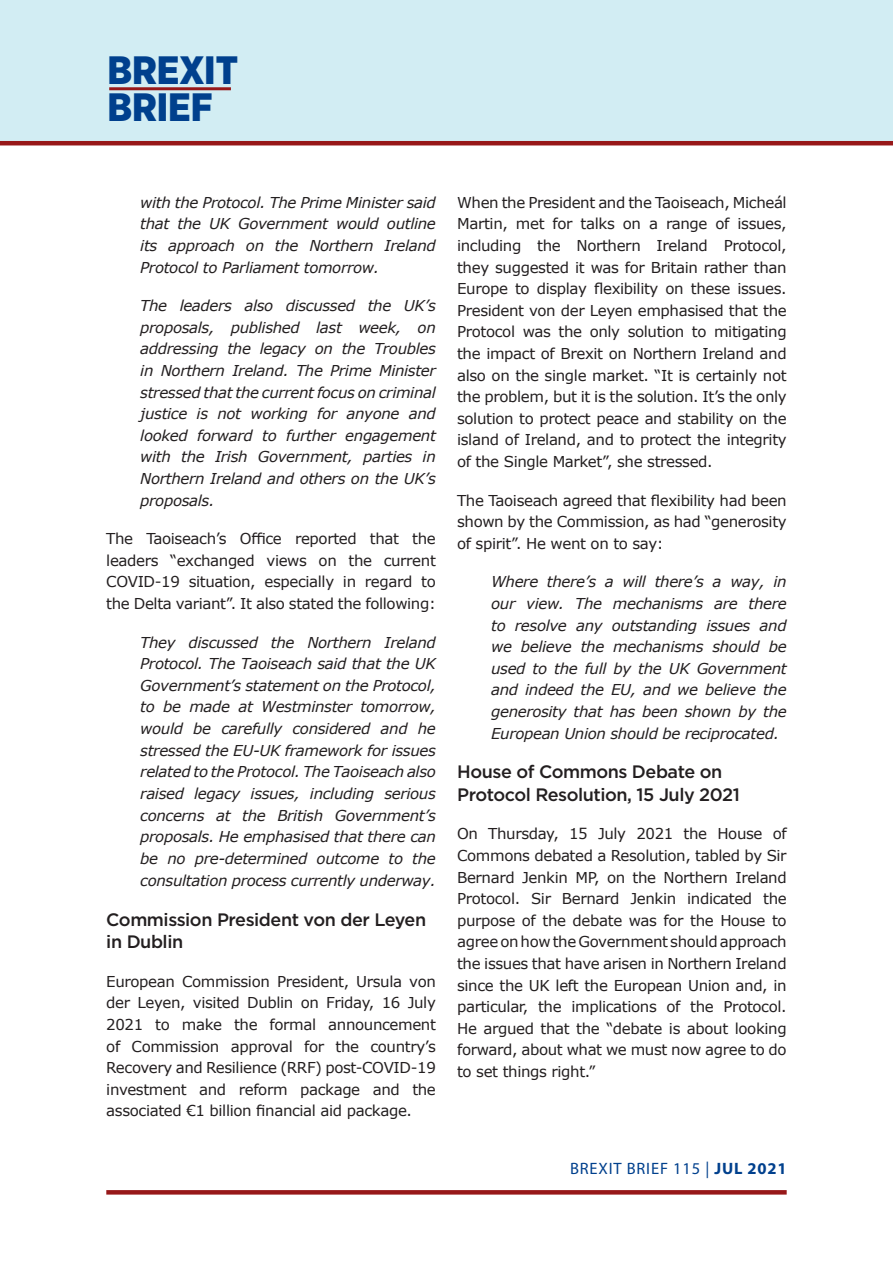
<style>
.page{position:relative;width:893px;height:1263px;background:#fff}
.page>*{position:absolute;margin:0;border:0;box-sizing:border-box;transform-origin:0 0}
.t1{font:900 39.6px/37.5px "Gotham Narrow";color:#00408d}
.t2{font:500 18px/22.5px "Gotham";letter-spacing:-.025em;color:#231f20}
.t3{font:16.5px "Myriad Pro";letter-spacing:.05em;color:#00408d}
.t4{font:15px/21.6px "Verdana";letter-spacing:-.025em;color:#231f20;text-align:justify}
.t5{font:italic 15px/21.6px "Verdana";letter-spacing:-.025em;color:#231f20;text-align:justify}
.s1{font-weight:700}
</style>
<div class="page">
<div style="left:0;top:0;width:893px;height:142px;background:#d2edf3"></div>
<hr style="left:0;top:141px;width:893px;height:4px;background:#971819">
<hr style="left:109px;top:87px;width:122px;height:3px;background:#971819">
<svg style="left:106px;top:1190px;width:681px;height:4px;background:#991d1e"></svg>
<h1 class="t1" style="left:107px;top:51px;width:132px">BREXIT<br>BRIEF</h1>
<p class="t5" style="left:140px;top:191px;width:297px">with the Protocol. The Prime Minister said that the UK Government would outline its approach on the Northern Ireland Protocol to Parliament tomorrow.</p>
<p class="t5" style="left:140px;top:295px;width:297px">The leaders also discussed the UK’s proposals, published last week, on addressing the legacy on the Troubles in Northern Ireland. The Prime Minister stressed that the current focus on criminal justice is not working for anyone and looked forward to further engagement with the Irish Government, parties in Northern Ireland and others on the UK’s proposals.</p>
<p class="t4" style="left:106px;top:528px;width:331px">The Taoiseach’s Office reported that the leaders “exchanged views on the current COVID-19 situation, especially in regard to the Delta variant”. It also stated the following:</p>
<p class="t5" style="left:140px;top:631px;width:297px">They discussed the Northern Ireland Protocol. The Taoiseach said that the UK Government’s statement on the Protocol, to be made at Westminster tomorrow, would be carefully considered and he stressed the EU-UK framework for issues related to the Protocol. The Taoiseach also raised legacy issues, including serious concerns at the British Government’s proposals. He emphasised that there can be no pre-determined outcome to the consultation process currently underway.</p>
<p class="t2" style="left:106px;top:908px;width:321px">Commission President von der Leyen in Dublin</p>
<p class="t4" style="left:106px;top:970px;width:331px">European Commission President, Ursula von der Leyen, visited Dublin on Friday, 16 July 2021 to make the formal announcement of Commission approval for the country’s Recovery and Resilience (RRF) post-COVID-19 investment and reform package and the associated €1 billion financial aid package.</p>
<p class="t4" style="left:457px;top:191px;width:331px">When the President and the Taoiseach, Micheál Martin, met for talks on a range of issues, including the Northern Ireland Protocol, they suggested it was for Britain rather than Europe to display flexibility on these issues.<br>President von der Leyen emphasised that the Protocol was the only solution to mitigating the impact of Brexit on Northern Ireland and also on the single market. “It is certainly not the problem, but it is the solution. It’s the only solution to protect peace and stability on the island of Ireland, and to protect the integrity of the Single Market”, she stressed.</p>
<p class="t4" style="left:457px;top:489px;width:331px">The Taoiseach agreed that flexibility had been shown by the Commission, as had “generosity of spirit”. He went on to say:</p>
<p class="t5" style="left:491px;top:571px;width:297px">Where there’s a will there’s a way, in our view. The mechanisms are there to resolve any outstanding issues and we believe the mechanisms should be used to the full by the UK Government and indeed the EU, and we believe the generosity that has been shown by the European Union should be reciprocated.</p>
<p class="t2" style="left:457px;top:760px;width:284px">House of Commons Debate on<br>Protocol Resolution, 15 July 2021</p>
<p class="t4" style="left:457px;top:823px;width:331px">On Thursday, 15 July 2021 the House of Commons debated a Resolution, tabled by Sir Bernard Jenkin MP, on the Northern Ireland Protocol. Sir Bernard Jenkin indicated the purpose of the debate was for the House to agree on how the Government should approach the issues that have arisen in Northern Ireland since the UK left the European Union and, in particular, the implications of the Protocol.<br>He argued that the “debate is about looking forward, about what we must now agree to do to set things right.”</p>
<p class="t3" style="left:570px;top:1158px;width:218px">BREXIT BRIEF 115 | <span class="s1">JUL 2021</span></p>
</div>
